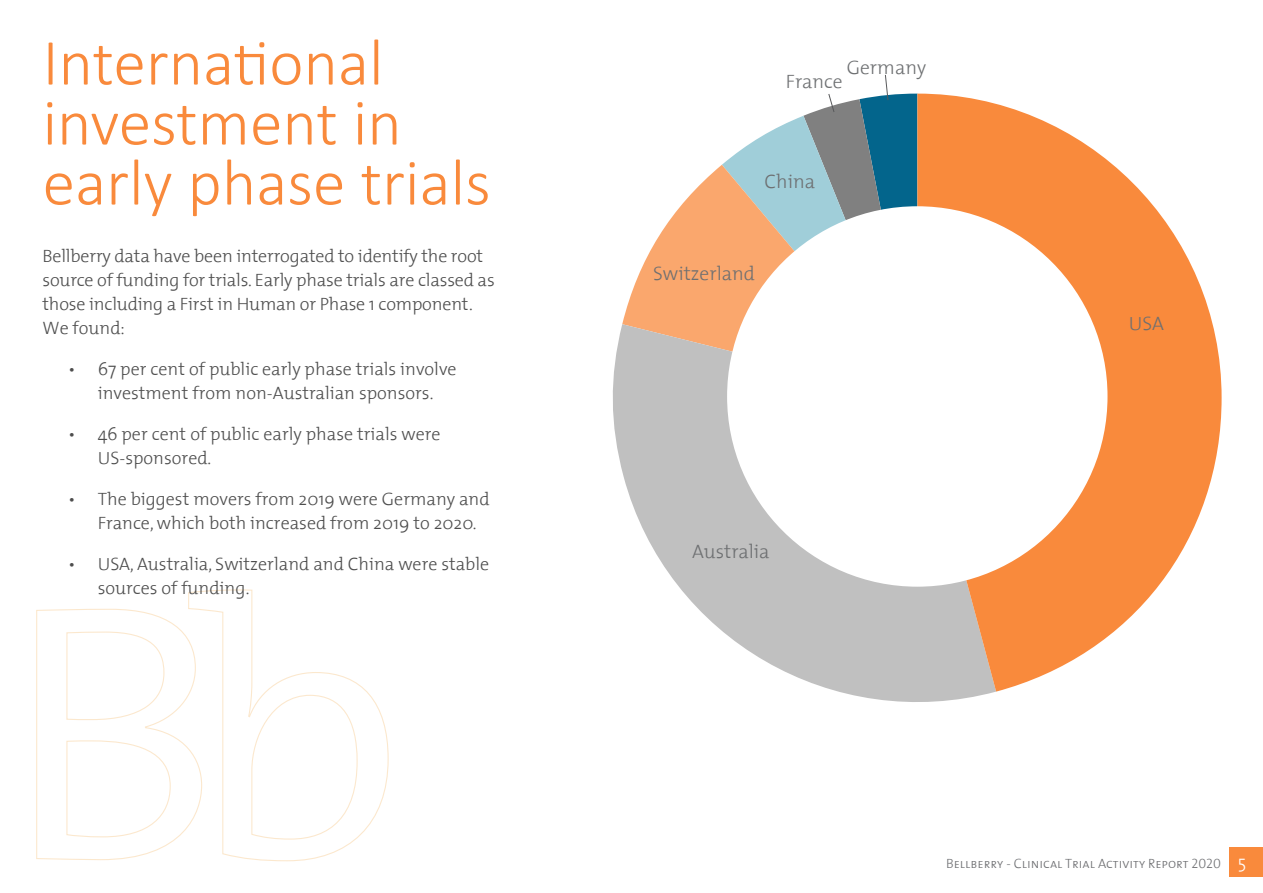
<style>
.page{position:relative;width:1263px;height:893px;background:#fff}
.page>*{position:absolute;margin:0;border:0;box-sizing:border-box;transform-origin:0 0}
.t1{font:300 66px/60px "Calibri";color:#f98a3c}
.t2{font:300 19.5px "The Mix 3";color:#6d6f71}
.t3{font:300 18px/24px "The Mix 3";color:#4d4d4d}
.t4{font:13.5px "The Mix 3 Light Caps";color:#6d6e71}
.s1{font-family:"The Mix 3";font-weight:300;font-size:18px;color:#fff}
</style>
<div class="page">
<svg style="left:722px;top:116px;width:81px;height:49px;fill:#a0ced9"></svg>
<svg style="left:622px;top:165px;width:181px;height:159px;fill:#faa76d"></svg>
<svg style="left:612px;top:324px;width:382px;height:378px;fill:#c0c0c0"></svg>
<svg style="left:917px;top:94px;width:304px;height:598px;fill:#f98a3c"></svg>
<div style="left:727px;top:206px;width:380px;height:381px;background:#fff;border-radius:50%"></div>
<svg style="left:803px;top:74px;width:114px;height:171px"></svg>
<div style="left:1230px;top:847px;width:33px;height:30px;background:#f98a3c"></div>
<svg style="left:36px;top:589px;width:353px;height:272px"></svg>
<h1 class="t1" style="left:43px;top:32px;width:450px">International investment in early phase trials</h1>
<p class="t3" style="left:43px;top:244px;width:454px">Bellberry data have been interrogated to identify the root source of funding for trials. Early phase trials are classed as those including a First in Human or Phase 1 component.<br>We found:</p>
<p class="t3" style="left:68px;top:357px;width:390px;text-align:center">• 67 per cent of public early phase trials involve investment from non-Australian sponsors.</p>
<p class="t3" style="left:98px;top:422px;width:344px;text-indent:-30px">• 46 per cent of public early phase trials were<br>US-sponsored.</p>
<p class="t3" style="left:98px;top:487px;width:393px;text-indent:-30px">• The biggest movers from 2019 were Germany and<br>France, which both increased from 2019 to 2020.</p>
<p class="t3" style="left:98px;top:552px;width:393px;text-indent:-30px">• USA, Australia, Switzerland and China were stable sources of funding.</p>
<p class="t2" style="left:847px;top:51px;width:81px">Germany</p>
<p class="t2" style="left:786px;top:65px;width:58px">France</p>
<p class="t2" style="left:765px;top:165px;width:52px">China</p>
<p class="t2" style="left:653px;top:257px;width:103px">Switzerland</p>
<p class="t2" style="left:692px;top:535px;width:79px">Australia</p>
<p class="t2" style="left:1129px;top:307px;width:37px">USA</p>
<p class="t4" style="left:946px;top:852px;width:302px">Bellberry - Clinical Trial Activity Report 2020 <span class="s1">5</span></p>
</div>
